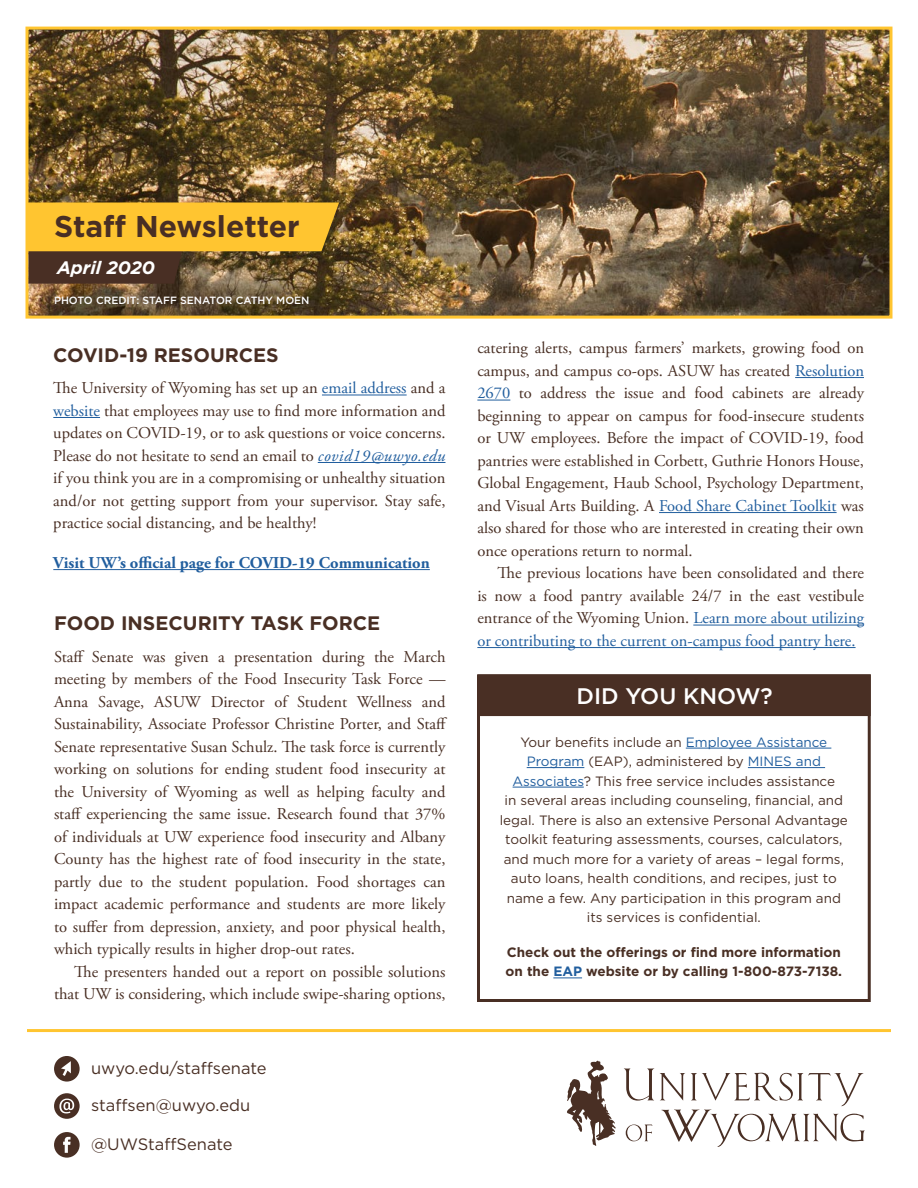
<style>
.page{position:relative;width:918px;height:1188px;background:#fff}
.page>*{position:absolute;margin:0;border:0;box-sizing:border-box;transform-origin:0 0}
.t1{font:700 30px "Gotham";color:#492f24}
.t2{font:500 22.5px "Gotham";color:#fff}
.t3{font:700 19.5px "Gotham";color:#492f24}
.t4{font:italic 700 18px "Gotham";color:#fff}
.t5{font:16.5px/22.5px "Adobe Garamond Pro";color:#492f24;text-align:justify}
.t6{font:16.5px "Gotham";color:#492f24}
.t7{font:700 16.5px "Adobe Garamond Pro";color:#215e9e}
.t8{font:13.5px/19.5px "Gotham";color:#492f24;text-align:center}
.t9{font:700 13.5px/19.5px "Gotham";color:#492f24}
.t10{font:500 10.5px "Gotham";color:#fff}
.s1{color:#215e9e}
.s2{font-style:italic;color:#215e9e}
</style>
<div class="page">
<hr style="left:322px;top:395px;width:85px;height:1px;background:#215e9e">
<hr style="left:53px;top:417px;width:47px;height:1px;background:#215e9e">
<hr style="left:318px;top:462px;width:127px;height:1px;background:#215e9e">
<hr style="left:53px;top:569px;width:377px;height:1px;background:#215e9e">
<svg style="left:54px;top:1056px;width:26px;height:26px"></svg>
<svg style="left:54px;top:1132px;width:26px;height:26px"></svg>
<div style="left:477px;top:674px;width:394px;height:328px;border:3px solid #492f24"></div>
<img style="left:30px;top:31px;width:858px;height:284px">
<div style="left:26px;top:27px;width:866px;height:292px;border:3px solid #ffc530"></div>
<svg style="left:54px;top:1093px;width:26px;height:26px"></svg>
<hr style="left:27px;top:1029px;width:864px;height:3px;background:#ffc530">
<hr style="left:686px;top:748px;width:145px;height:1px;background:#215e9e">
<hr style="left:527px;top:767px;width:57px;height:1px;background:#215e9e">
<hr style="left:748px;top:767px;width:77px;height:1px;background:#215e9e">
<hr style="left:513px;top:787px;width:71px;height:1px;background:#215e9e">
<svg style="left:553px;top:978px;width:29px;height:1px"></svg>
<div style="left:478px;top:674px;width:393px;height:42px;background:#492f24;border:2px solid #492f24"></div>
<svg style="left:624px;top:1068px;width:30px;height:33px"></svg>
<svg style="left:626px;top:1125px;width:26px;height:16px"></svg>
<svg style="left:660px;top:1073px;width:205px;height:74px"></svg>
<svg style="left:567px;top:1061px;width:49px;height:85px"></svg>
<svg style="left:27px;top:203px;width:312px;height:81px;background:#bc902f"></svg>
<hr style="left:795px;top:377px;width:69px;height:1px;background:#215e9e">
<hr style="left:477px;top:400px;width:33px;height:1px;background:#215e9e">
<hr style="left:659px;top:512px;width:178px;height:1px;background:#215e9e">
<hr style="left:693px;top:625px;width:171px;height:1px;background:#215e9e">
<hr style="left:477px;top:647px;width:379px;height:1px;background:#215e9e">
<h1 class="t1" style="left:54px;top:206px;width:247px">Staff Newsletter</h1>
<p class="t4" style="left:57px;top:256px;width:99px">April 2020</p>
<p class="t10" style="left:54px;top:294px;width:257px">PHOTO CREDIT: STAFF SENATOR CATHY MOEN</p>
<p class="t3" style="left:53px;top:342px;width:227px">COVID-19 RESOURCES</p>
<p class="t5" style="left:53px;top:377px;width:394px">The University of Wyoming has set up an <span class="s1">email address</span> and a <span class="s1">website</span> that employees may use to find more information and updates on COVID-19, or to ask questions or voice concerns.<br>Please do not hesitate to send an email to <span class="s2">covid19@uwyo.edu </span>if you think you are in a compromising or unhealthy situation and/or not getting support from your supervisor. Stay safe, practice social distancing, and be healthy!</p>
<p class="t7" style="left:53px;top:553px;width:378px">Visit UW’s official page for COVID-19 Communication</p>
<p class="t3" style="left:54px;top:610px;width:328px">FOOD INSECURITY TASK FORCE</p>
<p class="t5" style="left:54px;top:646px;width:395px">Staff Senate was given a presentation during the March meeting by members of the Food Insecurity Task Force — Anna Savage, ASUW Director of Student Wellness and Sustainability, Associate Professor Christine Porter, and Staff Senate representative Susan Schulz. The task force is currently working on solutions for ending student food insecurity at the University of Wyoming as well as helping faculty and staff experiencing the same issue. Research found that 37% of individuals at UW experience food insecurity and Albany County has the highest rate of food insecurity in the state, partly due to the student population. Food shortages can impact academic performance and students are more likely to suffer from depression, anxiety, and poor physical health, which typically results in higher drop-out rates.</p>
<p class="t5" style="left:54px;top:961px;width:393px;text-align:right">The presenters handed out a report on possible solutions that UW is considering, which include swipe-sharing options,</p>
<p class="t6" style="left:91px;top:1058px;width:177px">uwyo.edu/staffsenate</p>
<p class="t6" style="left:91px;top:1095px;width:161px">staffsen@uwyo.edu</p>
<p class="t6" style="left:91px;top:1134px;width:143px">@UWStaffSenate</p>
<p class="t5" style="left:477px;top:338px;width:388px">catering alerts, campus farmers’ markets, growing food on campus, and campus co-ops. ASUW has created <span class="s1">Resolution 2670</span> to address the issue and food cabinets are already beginning to appear on campus for food-insecure students or UW employees. Before the impact of COVID-19, food pantries were established in Corbett, Guthrie Honors House, Global Engagement, Haub School, Psychology Department, and Visual Arts Building. A <span class="s1">Food Share Cabinet Toolkit</span> was also shared for those who are interested in creating their own once operations return to normal.</p>
<p class="t5" style="left:477px;top:563px;width:388px;text-indent:20px">The previous locations have been consolidated and there is now a food pantry available 24/7 in the east vestibule entrance of the Wyoming Union. <span class="s1">Learn more about utilizing or contributing to the current on-campus food pantry here.</span></p>
<h2 class="t2" style="left:576px;top:681px;width:198px">DID YOU KNOW?</h2>
<p class="t8" style="left:500px;top:732px;width:350px">Your benefits include an <span class="s1">Employee Assistance Program</span> (EAP), administered by <span class="s1">MINES and Associates</span>? This free service includes assistance<br>in several areas including counseling, financial, and legal. There is also an extensive Personal Advantage toolkit featuring assessments, courses, calculators, and much more for a variety of areas – legal forms, auto loans, health conditions, and recipes, just to name a few. Any participation in this program and its services is confidential.</p>
<p class="t9" style="left:506px;top:942px;width:338px">Check out the offerings or find more information on the <span class="s1">EAP</span> website or by calling 1-800-873-7138.</p>
</div>
